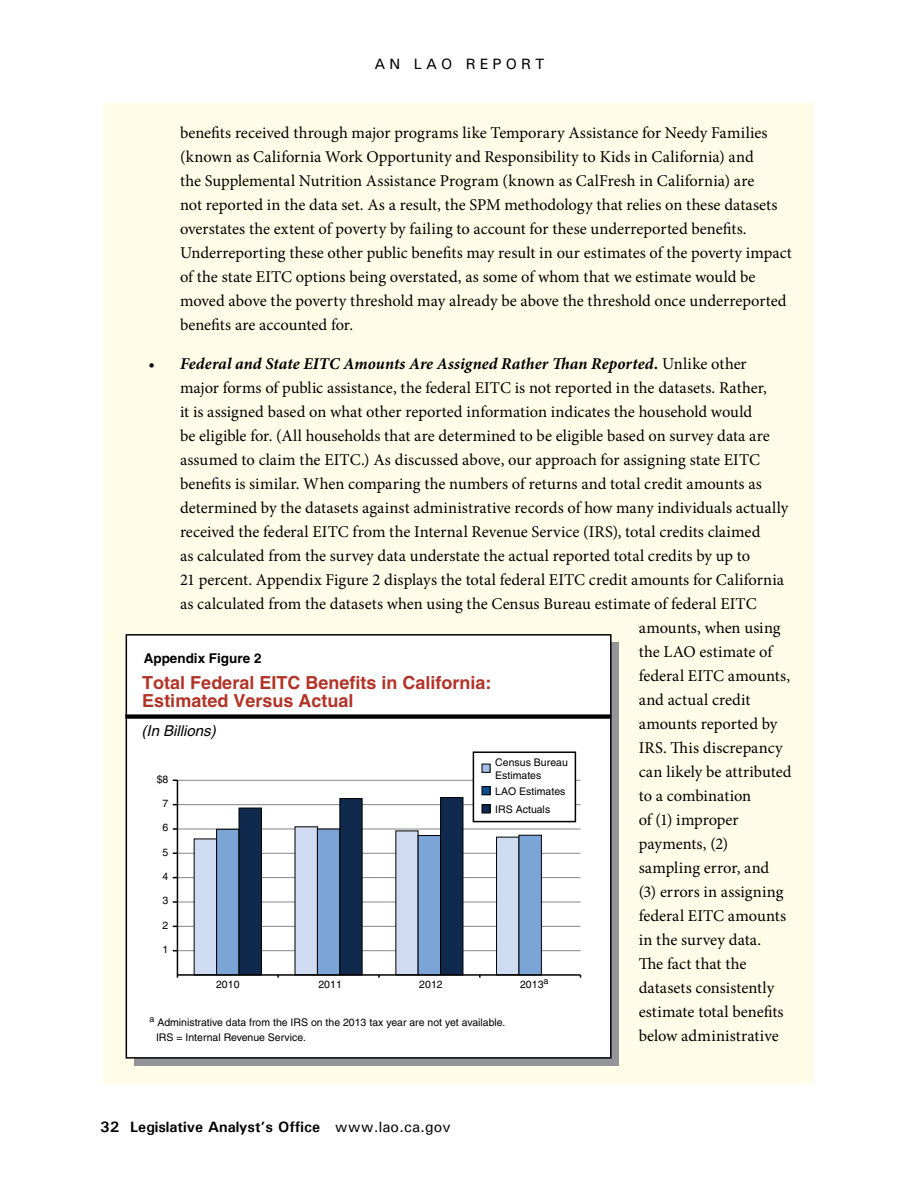
<style>
.page{position:relative;width:918px;height:1188px;background:#fff}
.page>*{position:absolute;margin:0;border:0;box-sizing:border-box;transform-origin:0 0}
.t1{font:700 19.5px "Helvetica";color:#000}
.t2{font:700 18px/18px "Helvetica";color:#b23428}
.t3{font:italic 18px "Helvetica";color:#000}
.t4{font:16.5px/24px "Minion Pro";letter-spacing:.005em;color:#000}
.t5{font:italic 700 16.5px "Minion Pro";letter-spacing:.005em;color:#000}
.t6{font:700 15px "Univers";color:#000}
.t7{font:italic 15px "Helvetica";color:#000}
.t8{font:500 15px "Univers";letter-spacing:.28em;color:#000}
.t9{font:700 13.5px "Helvetica";color:#000}
.t10{font:10.5px/12.6px "Helvetica";color:#000}
.s1{font-weight:500;font-style:normal}
.s2{font-weight:400;font-style:normal}
.s3{font-weight:500}
</style>
<div class="page">
<div style="left:104px;top:104px;width:710px;height:980px;background:#fffde7"></div>
<div style="left:134px;top:642px;width:484px;height:423px;background:#939598"></div>
<div style="left:126px;top:635px;width:485px;height:423px;background:#fff"></div>
<div style="left:126px;top:634px;width:486px;height:425px;border:2px solid #000"></div>
<div style="left:125px;top:714px;width:486px;height:5px;background:#000"></div>
<hr style="left:177px;top:780px;width:404px;height:1px;background:#868686">
<hr style="left:177px;top:804px;width:404px;height:1px;background:#868686">
<hr style="left:177px;top:829px;width:404px;height:1px;background:#868686">
<hr style="left:177px;top:853px;width:404px;height:1px;background:#868686">
<hr style="left:177px;top:877px;width:404px;height:1px;background:#868686">
<hr style="left:177px;top:902px;width:404px;height:1px;background:#868686">
<hr style="left:177px;top:926px;width:404px;height:1px;background:#868686">
<hr style="left:177px;top:950px;width:404px;height:1px;background:#868686">
<svg style="left:193px;top:828px;width:23px;height:146px;background:#c9d3e5"></svg>
<svg style="left:216px;top:828px;width:326px;height:146px"></svg>
<hr style="left:177px;top:780px;width:1px;height:195px;background:#000">
<div style="left:473px;top:752px;width:102px;height:70px;background:#fff"></div>
<div style="left:473px;top:751px;width:103px;height:71px;border:2px solid #000"></div>
<div style="left:482px;top:764px;width:8px;height:8px;background:#a4bde3"></div>
<div style="left:482px;top:764px;width:8px;height:9px;border:1px solid #000"></div>
<div style="left:482px;top:787px;width:8px;height:8px;background:#0e4d8c"></div>
<div style="left:482px;top:786px;width:8px;height:9px;border:1px solid #000"></div>
<div style="left:482px;top:805px;width:8px;height:8px;background:#0f2a4c"></div>
<div style="left:482px;top:804px;width:8px;height:9px;border:1px solid #000"></div>
<hr style="left:177px;top:974px;width:404px;height:2px;background:#000">
<svg style="left:238px;top:797px;width:226px;height:181px"></svg>
<p class="t8" style="left:374px;top:55px;width:172px">AN LAO REPORT</p>
<p class="t4" style="left:180px;top:121px;width:614px">benefits received through major programs like Temporary Assistance for Needy Families (known as California Work Opportunity and Responsibility to Kids in California) and<br>the Supplemental Nutrition Assistance Program (known as CalFresh in California) are<br>not reported in the data set. As a result, the SPM methodology that relies on these datasets overstates the extent of poverty by failing to account for these underreported benefits.<br>Underreporting these other public benefits may result in our estimates of the poverty impact of the state EITC options being overstated, as some of whom that we estimate would be moved above the poverty threshold may already be above the threshold once underreported benefits are accounted for.</p>
<p class="t5" style="left:149px;top:352px;width:600px"><span class="s1">•</span> Federal and State EITC Amounts Are Assigned Rather Than Reported. <span class="s2">Unlike other</span></p>
<p class="t4" style="left:180px;top:376px;width:588px">major forms of public assistance, the federal EITC is not reported in the datasets. Rather,</p>
<p class="t4" style="left:180px;top:400px;width:574px">it is assigned based on what other reported information indicates the household would</p>
<p class="t4" style="left:180px;top:424px;width:591px">be eligible for. (All households that are determined to be eligible based on survey data are</p>
<p class="t4" style="left:180px;top:448px;width:582px">assumed to claim the EITC.) As discussed above, our approach for assigning state EITC</p>
<p class="t4" style="left:180px;top:472px;width:583px">benefits is similar. When comparing the numbers of returns and total credit amounts as</p>
<p class="t4" style="left:180px;top:496px;width:610px">determined by the datasets against administrative records of how many individuals actually</p>
<p class="t4" style="left:180px;top:520px;width:582px">received the federal EITC from the Internal Revenue Service (IRS), total credits claimed</p>
<p class="t4" style="left:180px;top:544px;width:572px">as calculated from the survey data understate the actual reported total credits by up to</p>
<p class="t4" style="left:180px;top:568px;width:606px">21 percent. Appendix Figure 2 displays the total federal EITC credit amounts for California</p>
<p class="t4" style="left:180px;top:592px;width:578px">as calculated from the datasets when using the Census Bureau estimate of federal EITC</p>
<p class="t4" style="left:639px;top:616px;width:143px">amounts, when using</p>
<p class="t4" style="left:639px;top:640px;width:135px">the LAO estimate of</p>
<p class="t4" style="left:639px;top:664px;width:153px">federal EITC amounts,</p>
<p class="t4" style="left:639px;top:688px;width:113px">and actual credit</p>
<p class="t4" style="left:639px;top:712px;width:140px">amounts reported by</p>
<p class="t4" style="left:639px;top:736px;width:145px">IRS. This discrepancy</p>
<p class="t4" style="left:639px;top:760px;width:154px">can likely be attributed</p>
<p class="t4" style="left:639px;top:784px;width:114px">to a combination</p>
<p class="t4" style="left:639px;top:808px;width:101px">of (1) improper</p>
<p class="t4" style="left:639px;top:832px;width:91px">payments, (2)</p>
<p class="t4" style="left:639px;top:856px;width:132px">sampling error, and</p>
<p class="t4" style="left:639px;top:880px;width:146px">(3) errors in assigning</p>
<p class="t4" style="left:639px;top:904px;width:149px">federal EITC amounts</p>
<p class="t4" style="left:639px;top:928px;width:124px">in the survey data.</p>
<p class="t4" style="left:639px;top:952px;width:109px">The fact that the</p>
<p class="t4" style="left:639px;top:976px;width:137px">datasets consistently</p>
<p class="t4" style="left:639px;top:1000px;width:146px">estimate total benefits</p>
<p class="t4" style="left:639px;top:1024px;width:142px">below administrative</p>
<p class="t1" style="left:624px;top:398px;width:156px">Graphic Sign Off</p>
<p class="t3" style="left:620px;top:462px;width:61px">Analyst</p>
<p class="t3" style="left:620px;top:513px;width:59px">Deputy</p>
<p class="t9" style="left:144px;top:650px;width:119px">Appendix Figure 2</p>
<p class="t2" style="left:142px;top:674px;width:351px">Total Federal EITC Benefits in California:<br>Estimated Versus Actual</p>
<p class="t7" style="left:142px;top:722px;width:76px">(In Billions)</p>
<p class="t10" style="left:495px;top:756px;width:74px">Census Bureau<br>Estimates</p>
<p class="t10" style="left:495px;top:782px;width:72px;line-height:18.1px">LAO Estimates<br>IRS Actuals</p>
<p class="t10" style="left:157px;top:773px;width:13px">$8</p>
<p class="t10" style="left:163px;top:797px;width:7px">7</p>
<p class="t10" style="left:163px;top:821px;width:7px">6</p>
<p class="t10" style="left:163px;top:846px;width:7px">5</p>
<p class="t10" style="left:163px;top:870px;width:7px">4</p>
<p class="t10" style="left:163px;top:894px;width:7px">3</p>
<p class="t10" style="left:163px;top:919px;width:7px">2</p>
<p class="t10" style="left:163px;top:943px;width:7px">1</p>
<p class="t10" style="left:216px;top:978px;width:25px">2010</p>
<p class="t10" style="left:318px;top:978px;width:25px">2011</p>
<p class="t10" style="left:419px;top:978px;width:25px">2012</p>
<p class="t10" style="left:520px;top:978px;width:30px">2013<sup>a</sup></p>
<p class="t10" style="left:149px;top:1016px;width:357px"><sup>a</sup> Administrative data from the IRS on the 2013 tax year are not yet available.</p>
<p class="t10" style="left:156px;top:1031px;width:152px">IRS = Internal Revenue Service.</p>
<p class="t6" style="left:100px;top:1118px;width:352px">32 Legislative Analyst’s Office <span class="s3">www.lao.ca.gov</span></p>
</div>
